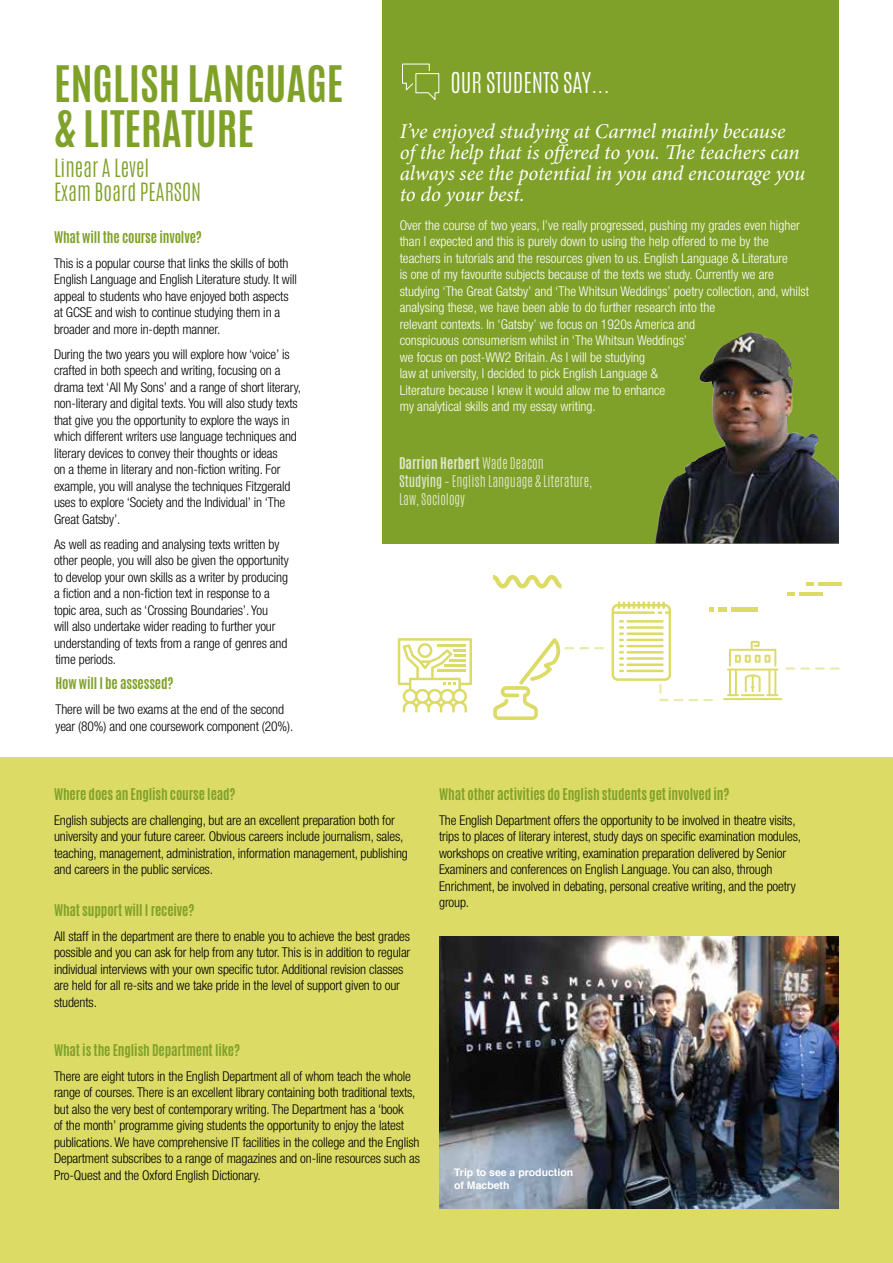
<style>
.page{position:relative;width:893px;height:1263px;background:#fff}
.page>*{position:absolute;margin:0;border:0;box-sizing:border-box;transform-origin:0 0}
.t1{font:700 42px/45px "Antonio";color:#80a129}
.t2{font:300 24px "Antonio";color:#fff}
.t3{font:italic 21px/21px "Minion Pro";letter-spacing:-.01em;color:#fff}
.t4{font:300 21px/24px "Antonio";color:#80a129}
.t5{font:300 condensed 13.5px/16.5px "Helvetica Neue";letter-spacing:-.01em;color:#000}
.t6{font:300 condensed 13.5px/16.5px "Helvetica Neue";color:#fff}
.t7{font:700 13.5px "Antonio";letter-spacing:-.01em;color:#80a129}
.t8{font:300 13.5px/18px "Antonio";color:#fff}
.t9{font:700 10.5px/13.5px "Helvetica";color:#fff}
.s1{font-weight:700}
.s2{font-weight:400}
</style>
<div class="page">
<div style="left:0;top:758px;width:893px;height:505px;background:#dbdb66"></div>
<img style="left:439px;top:936px;width:400px;height:273px">
<div style="left:383px;top:0;width:456px;height:543px;background:#80a129"></div>
<svg style="left:402px;top:63px;width:37px;height:37px"></svg>
<img style="left:655px;top:332px;width:184px;height:211px">
<hr style="left:819px;top:582px;width:23px;height:4px;background:#dcdb65">
<svg style="left:807px;top:582px;width:7px;height:4px"></svg>
<hr style="left:799px;top:592px;width:24px;height:4px;background:#dcdb65">
<svg style="left:787px;top:592px;width:8px;height:4px"></svg>
<svg style="left:493px;top:575px;width:68px;height:13px"></svg>
<hr style="left:723px;top:698px;width:59px;height:2px;background:#dcdb65">
<svg style="left:612px;top:601px;width:166px;height:100px"></svg>
<svg style="left:786px;top:667px;width:53px;height:3px"></svg>
<svg style="left:398px;top:638px;width:74px;height:74px"></svg>
<svg style="left:493px;top:638px;width:111px;height:82px"></svg>
<h1 class="t1" style="left:54px;top:62px;width:291px">ENGLISH LANGUAGE &amp; LITERATURE</h1>
<h3 class="t4" style="left:54px;top:156px;width:149px">Linear A Level<br>Exam Board PEARSON</h3>
<p class="t7" style="left:54px;top:227px;width:149px">What will the course involve?</p>
<p class="t5" style="left:54px;top:254px;width:244px">This is a popular course that links the skills of both English Language and English Literature study. It will appeal to students who have enjoyed both aspects at GCSE and wish to continue studying them in a broader and more in-depth manner.</p>
<p class="t5" style="left:54px;top:345px;width:249px">During the two years you will explore how ‘voice’ is crafted in both speech and writing, focusing on a drama text ‘All My Sons’ and a range of short literary, non-literary and digital texts. You will also study texts that give you the opportunity to explore the ways in which different writers use language techniques and literary devices to convey their thoughts or ideas<br>on a theme in literary and non-fiction writing. For example, you will analyse the techniques Fitzgerald uses to explore ‘Society and the Individual’ in ‘The Great Gatsby’.</p>
<p class="t5" style="left:54px;top:535px;width:236px">As well as reading and analysing texts written by other people, you will also be given the opportunity to develop your own skills as a writer by producing a fiction and a non-fiction text in response to a topic area, such as ‘Crossing Boundaries’. You<br>will also undertake wider reading to further your understanding of texts from a range of genres and time periods.</p>
<p class="t7" style="left:55px;top:673px;width:119px">How will I be assessed?</p>
<p class="t5" style="left:55px;top:701px;width:239px">There will be two exams at the end of the second year (80%) and one coursework component (20%).</p>
<h2 class="t2" style="left:450px;top:65px;width:161px">OUR STUDENTS SAY...</h2>
<h3 class="t3" style="left:400px;top:120px;width:407px">I’ve enjoyed studying at Carmel mainly because of the help that is offered to you. The teachers can always see the potential in you and encourage you to do your best.</h3>
<p class="t6" style="left:400px;top:217px;width:411px">Over the course of two years, I’ve really progressed, pushing my grades even higher than I expected and this is purely down to using the help offered to me by the teachers in tutorials and the resources given to us. English Language &amp; Literature<br>is one of my favourite subjects because of the texts we study. Currently we are studying ‘The Great Gatsby’ and ‘The Whitsun Weddings’ poetry collection, and, whilst analysing these, we have been able to do further research into the<br>relevant contexts. In ‘Gatsby’ we focus on 1920s America and<br>conspicuous consumerism whilst in ‘The Whitsun Weddings’<br>we focus on post-WW2 Britain. As I will be studying<br>law at university, I decided to pick English Language &amp;<br>Literature because I knew it would allow me to enhance<br>my analytical skills and my essay writing.</p>
<p class="t8" style="left:399px;top:454px;width:194px"><span class="s1">Darrion Herbert</span> Wade Deacon<br><span class="s2">Studying</span> – English Language &amp; Literature,<br>Law, Sociology</p>
<p class="t7" style="left:54px;top:784px;width:183px">Where does an English course lead?</p>
<p class="t5" style="left:54px;top:811px;width:355px">English subjects are challenging, but are an excellent preparation both for university and your future career. Obvious careers include journalism, sales, teaching, management, administration, information management, publishing and careers in the public services.</p>
<p class="t7" style="left:54px;top:900px;width:142px">What support will I receive?</p>
<p class="t5" style="left:54px;top:927px;width:358px">All staff in the department are there to enable you to achieve the best grades possible and you can ask for help from any tutor. This is in addition to regular individual interviews with your own specific tutor. Additional revision classes are held for all re-sits and we take pride in the level of support given to our students.</p>
<p class="t7" style="left:54px;top:1040px;width:187px">What is the English Department like?</p>
<p class="t5" style="left:54px;top:1067px;width:368px">There are eight tutors in the English Department all of whom teach the whole range of courses. There is an excellent library containing both traditional texts, but also the very best of contemporary writing. The Department has a ‘book<br>of the month’ programme giving students the opportunity to enjoy the latest publications. We have comprehensive IT facilities in the college and the English Department subscribes to a range of magazines and on-line resources such as Pro-Quest and the Oxford English Dictionary.</p>
<p class="t7" style="left:439px;top:783px;width:292px">What other activities do English students get involved in?</p>
<p class="t5" style="left:439px;top:811px;width:363px">The English Department offers the opportunity to be involved in theatre visits, trips to places of literary interest, study days on specific examination modules, workshops on creative writing, examination preparation delivered by Senior Examiners and conferences on English Language. You can also, through Enrichment, be involved in debating, personal creative writing, and the poetry group.</p>
<p class="t9" style="left:454px;top:1165px;width:121px">Trip to see a production of Macbeth</p>
</div>
